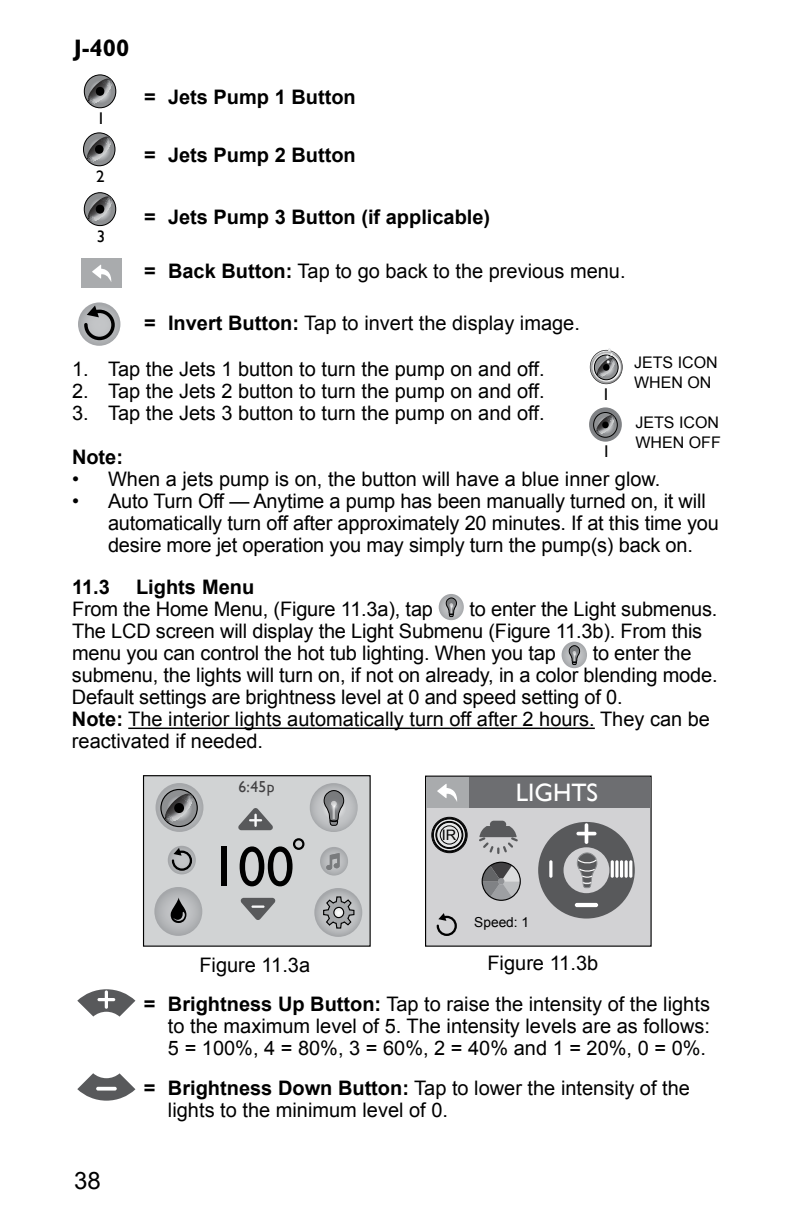
<style>
.page{position:relative;width:792px;height:1224px;background:#fff}
.page>*{position:absolute;margin:0;border:0;box-sizing:border-box;transform-origin:0 0}
.t1{font:57.2px "Gill Sans";color:#000}
.t2{font:25.2px "Gill Sans";color:#fff}
.t3{font:700 24px "Gill Sans Std";color:#000}
.t4{font:24px "Arial";color:#000}
.t5{font:20px/22px "Arial";letter-spacing:-.01em;color:#000}
.t6{font:700 20px "Arial";color:#000}
.t7{font:17px "Gill Sans";color:#000}
.t8{font:16px/20px "Arial";color:#000}
.t9{font:15.8px "Gill Sans";color:#414042}
.t10{font:14.4px "Arial";color:#010101}
.t11{font:13.8px "Arial";color:#000}
.s1{font-weight:700}
</style>
<div class="page">
<hr style="left:128px;top:728px;width:467px;height:1px;background:#000">
<svg style="left:439px;top:594px;width:25px;height:26px"></svg>
<svg style="left:446px;top:598px;width:11px;height:19px"></svg>
<svg style="left:562px;top:642px;width:25px;height:26px"></svg>
<svg style="left:569px;top:645px;width:11px;height:20px"></svg>
<div style="left:84px;top:74px;width:32px;height:34px;border:1px solid #000;border-radius:50%"></div>
<svg style="left:84px;top:75px;width:32px;height:33px"></svg>
<div style="left:83px;top:132px;width:32px;height:34px;border:1px solid #000;border-radius:50%"></div>
<svg style="left:83px;top:133px;width:32px;height:33px"></svg>
<div style="left:84px;top:192px;width:32px;height:34px;border:1px solid #000;border-radius:50%"></div>
<svg style="left:84px;top:193px;width:32px;height:33px"></svg>
<div style="left:81px;top:258px;width:41px;height:29px;background:#a9abad"></div>
<svg style="left:92px;top:265px;width:19px;height:17px"></svg>
<svg style="left:78px;top:302px;width:42px;height:44px"></svg>
<svg style="left:82px;top:306px;width:35px;height:36px"></svg>
<svg style="left:589px;top:407px;width:33px;height:35px"></svg>
<svg style="left:594px;top:413px;width:23px;height:24px"></svg>
<div style="left:593px;top:412px;width:25px;height:26px;border:1px solid #000;border-radius:50%"></div>
<svg style="left:596px;top:415px;width:18px;height:19px"></svg>
<svg style="left:590px;top:349px;width:33px;height:35px"></svg>
<div style="left:144px;top:776px;width:226px;height:170px;background:#d1d3d4"></div>
<div style="left:143px;top:775px;width:228px;height:172px;border:1px solid #000"></div>
<div style="left:293px;top:838px;width:11px;height:12px;border:2px solid #000;border-radius:50%"></div>
<svg style="left:238px;top:808px;width:35px;height:22px"></svg>
<svg style="left:241px;top:898px;width:34px;height:22px"></svg>
<hr style="left:251px;top:905px;width:14px;height:3px;background:#f8f8f9">
<div style="left:168px;top:846px;width:28px;height:28px;background:#a9abae;border-radius:14px"></div>
<svg style="left:171px;top:848px;width:22px;height:24px"></svg>
<svg style="left:320px;top:847px;width:28px;height:29px"></svg>
<svg style="left:326px;top:853px;width:14px;height:17px"></svg>
<svg style="left:156px;top:783px;width:47px;height:49px"></svg>
<svg style="left:161px;top:790px;width:36px;height:37px"></svg>
<div style="left:160px;top:789px;width:38px;height:38px;border:1px solid #000;border-radius:50%"></div>
<svg style="left:165px;top:794px;width:28px;height:28px"></svg>
<svg style="left:154px;top:887px;width:48px;height:49px"></svg>
<svg style="left:170px;top:898px;width:16px;height:25px"></svg>
<svg style="left:310px;top:783px;width:48px;height:49px"></svg>
<svg style="left:324px;top:790px;width:20px;height:42px"></svg>
<div style="left:314px;top:888px;width:48px;height:49px;background:#b1b3b5;border-radius:24px"></div>
<svg style="left:323px;top:888px;width:32px;height:59px"></svg>
<div style="left:426px;top:776px;width:225px;height:170px;background:#d2d2d4"></div>
<div style="left:425px;top:776px;width:227px;height:171px;border:1px solid #000"></div>
<svg style="left:436px;top:913px;width:21px;height:23px"></svg>
<svg style="left:538px;top:822px;width:97px;height:97px"></svg>
<svg style="left:481px;top:861px;width:40px;height:40px"></svg>
<div style="left:468px;top:777px;width:183px;height:30px;background:#6d6e71"></div>
<div style="left:426px;top:777px;width:42px;height:30px;background:#a9abad"></div>
<svg style="left:437px;top:784px;width:20px;height:18px"></svg>
<svg style="left:479px;top:826px;width:39px;height:28px"></svg>
<div style="left:490px;top:821px;width:16px;height:7px;background:#58595b;border-radius:4px"></div>
<div style="left:432px;top:817px;width:35px;height:36px;background:#111;border-radius:50%"></div>
<div style="left:432px;top:817px;width:35px;height:36px;border:1px solid #010101;border-radius:50%"></div>
<div style="left:433px;top:818px;width:33px;height:34px;background:#090909;border-radius:50%"></div>
<div style="left:432px;top:818px;width:35px;height:34px;border:1px solid #000;border-radius:50%"></div>
<svg style="left:433px;top:819px;width:32px;height:32px"></svg>
<div style="left:433px;top:819px;width:33px;height:32px;border:1px solid #010101;border-radius:50%"></div>
<svg style="left:436px;top:821px;width:27px;height:27px"></svg>
<div style="left:436px;top:821px;width:27px;height:28px;border:1px solid #000;border-radius:50%"></div>
<svg style="left:437px;top:822px;width:25px;height:26px"></svg>
<div style="left:436px;top:822px;width:26px;height:26px;border:1px solid #010101;border-radius:50%"></div>
<div style="left:440px;top:826px;width:19px;height:18px;background:#e6e7e8;border-radius:50%"></div>
<div style="left:440px;top:826px;width:19px;height:18px;border:1px solid #010101;border-radius:50%"></div>
<svg style="left:77px;top:989px;width:58px;height:28px"></svg>
<svg style="left:77px;top:1073px;width:58px;height:28px"></svg>
<svg style="left:96px;top:1087px;width:21px;height:4px"></svg>
<p class="t3" style="left:74px;top:33px;width:57px">J-400</p>
<p class="t7" style="left:97px;top:109px;width:10px">1</p>
<p class="t7" style="left:96px;top:167px;width:10px">2</p>
<p class="t6" style="left:144px;top:84px;width:213px">= Jets Pump 1 Button</p>
<p class="t6" style="left:144px;top:142px;width:213px">= Jets Pump 2 Button</p>
<p class="t6" style="left:144px;top:204px;width:348px">= Jets Pump 3 Button (if applicable)</p>
<p class="t5" style="left:144px;top:260px;width:483px"><span class="s1">= Back Button:</span> Tap to go back to the previous menu.</p>
<p class="t5" style="left:144px;top:312px;width:437px"><span class="s1">= Invert Button:</span> Tap to invert the display image.</p>
<p class="t5" style="left:72px;top:358px;width:474px">1. Tap the Jets 1 button to turn the pump on and off.</p>
<p class="t5" style="left:72px;top:380px;width:474px">2. Tap the Jets 2 button to turn the pump on and off.</p>
<p class="t5" style="left:72px;top:402px;width:474px">3. Tap the Jets 3 button to turn the pump on and off.</p>
<p class="t6" style="left:72px;top:444px;width:53px">Note:</p>
<p class="t5" style="left:72px;top:468px;width:590px">• When a jets pump is on, the button will have a blue inner glow.</p>
<p class="t5" style="left:108px;top:490px;width:612px;text-indent:-36px">• Auto Turn Off — Anytime a pump has been manually turned on, it will automatically turn off after approximately 20 minutes. If at this time you desire more jet operation you may simply turn the pump(s) back on.</p>
<p class="t6" style="left:72px;top:574px;width:39px">11.3</p>
<p class="t6" style="left:136px;top:574px;width:120px">Lights Menu</p>
<p class="t5" style="left:72px;top:598px;width:363px">From the Home Menu, (Figure 11.3a), tap</p>
<p class="t7" style="left:97px;top:226px;width:10px">3</p>
<p class="t8" style="left:634px;top:352px;width:85px">JETS ICON<br>WHEN ON</p>
<p class="t7" style="left:602px;top:384px;width:10px">1</p>
<p class="t8" style="left:636px;top:412px;width:87px">JETS ICON<br>WHEN OFF</p>
<p class="t7" style="left:602px;top:441px;width:10px">1</p>
<p class="t5" style="left:72px;top:598px;width:647px;text-indent:397px">to enter the Light submenus.<br>The LCD screen will display the Light Submenu (Figure 11.3b). From this menu you can control the hot tub lighting. When you tap</p>
<p class="t5" style="left:72px;top:642px;width:647px;text-indent:521px">to enter the submenu, the lights will turn on, if not on already, in a color blending mode.<br>Default settings are brightness level at 0 and speed setting of 0.<br><span class="s1">Note:</span> The interior lights automatically turn off after 2 hours. They can be reactivated if needed.</p>
<p class="t9" style="left:238px;top:777px;width:38px">6:45p</p>
<p class="t2" style="left:516px;top:777px;width:84px">LIGHTS</p>
<h1 class="t1" style="left:210px;top:833px;width:86px">100</h1>
<p class="t10" style="left:442px;top:825px;width:16px">IR</p>
<p class="t11" style="left:474px;top:914px;width:56px">Speed: 1</p>
<p class="t5" style="left:199px;top:954px;width:112px">Figure 11.3a</p>
<p class="t5" style="left:487px;top:952px;width:112px">Figure 11.3b</p>
<p class="t4" style="left:74px;top:1165px;width:28px">38</p>
<p class="t5" style="left:168px;top:993px;width:544px;text-align:justify;text-indent:-24px"><span class="s1">= Brightness Up Button:</span> Tap to raise the intensity of the lights to the maximum level of 5. The intensity levels are as follows:<br>5 = 100%, 4 = 80%, 3 = 60%, 2 = 40% and 1 = 20%, 0 = 0%.</p>
<p class="t5" style="left:168px;top:1077px;width:523px;text-indent:-24px"><span class="s1">= Brightness Down Button:</span> Tap to lower the intensity of the lights to the minimum level of 0.</p>
</div>
